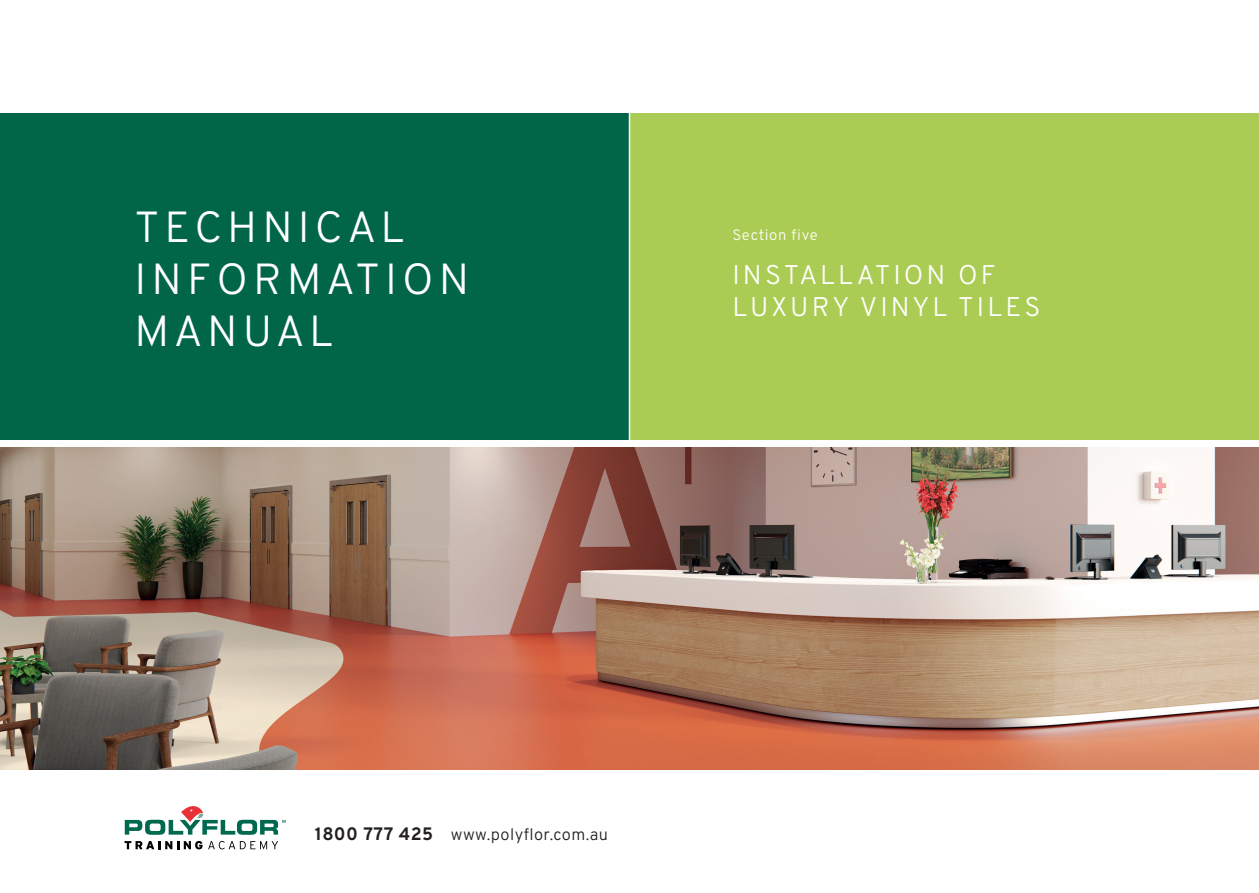
<style>
.page{position:relative;width:1259px;height:893px;background:#fff}
.page>*{position:absolute;margin:0;border:0;box-sizing:border-box;transform-origin:0 0}
.t1{font:300 43.5px "Overpass";letter-spacing:.115em;color:#fff}
.t2{font:300 27px "Overpass";letter-spacing:.115em;color:#fff}
.t3{font:300 16.5px "Overpass";letter-spacing:.025em;color:#231f20}
.t4{font:300 15px "Overpass";letter-spacing:.045em;color:#fff}
.s1{font-weight:700;font-size:18px}
</style>
<div class="page">
<svg style="left:125px;top:841px;width:77px;height:8px"></svg>
<svg style="left:208px;top:841px;width:70px;height:8px"></svg>
<svg style="left:125px;top:806px;width:161px;height:29px"></svg>
<img style="left:0;top:447px;width:1259px;height:322px">
<div style="left:0;top:112px;width:629px;height:328px;background:#006647"></div>
<div style="left:629px;top:112px;width:630px;height:328px;background:#abcc54"></div>
<hr style="left:629px;top:109px;width:1px;height:337px;background:#fff">
<p class="t1" style="left:135px;top:192px;width:271px">TECHNICAL</p>
<p class="t1" style="left:135px;top:244px;width:336px">INFORMATION</p>
<p class="t1" style="left:135px;top:296px;width:200px">MANUAL</p>
<p class="t4" style="left:732px;top:223px;width:87px">Section five</p>
<p class="t2" style="left:732px;top:253px;width:265px">INSTALLATION OF</p>
<p class="t2" style="left:732px;top:285px;width:309px">LUXURY VINYL TILES</p>
<p class="t3" style="left:315px;top:821px;width:295px"><span class="s1">1800 777 425</span> www.polyflor.com.au</p>
</div>
